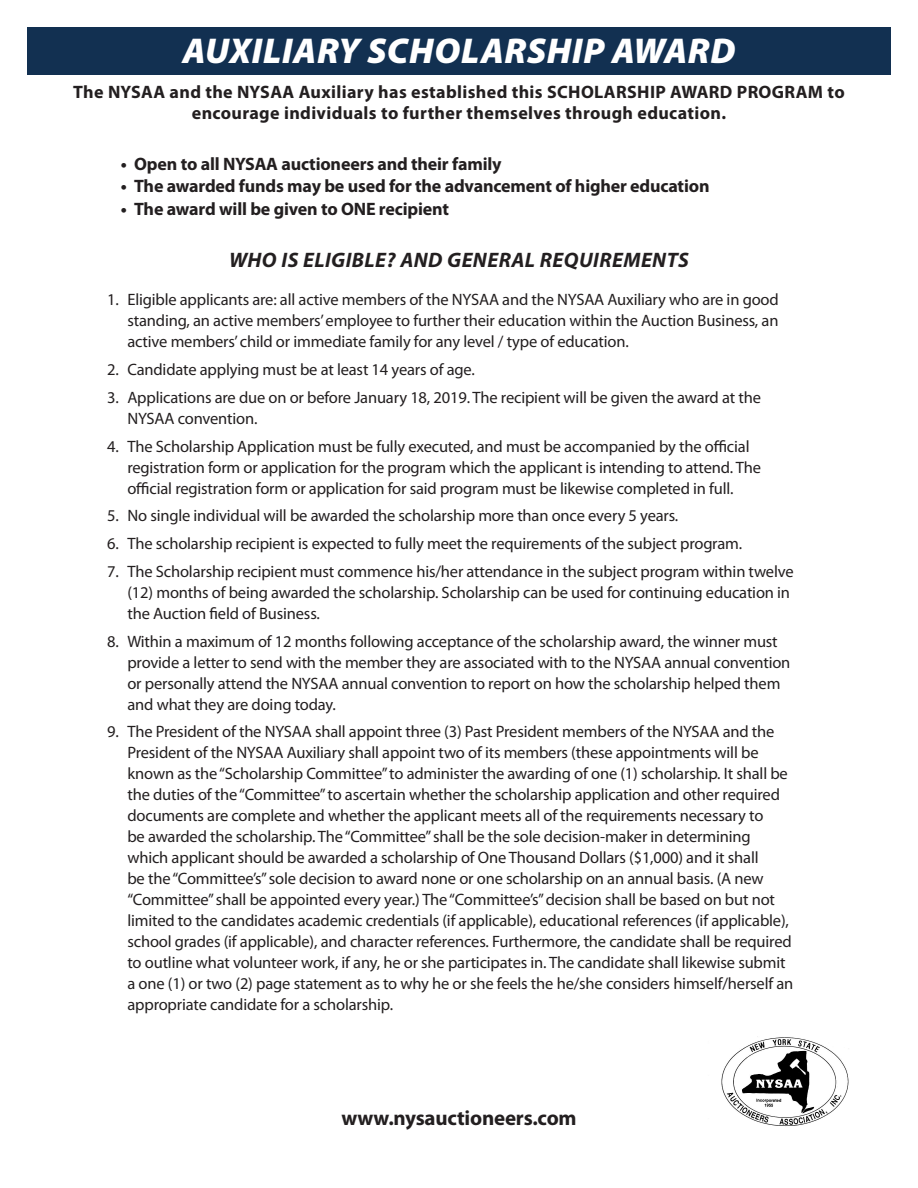
<style>
.page{position:relative;width:918px;height:1188px;background:#fff}
.page>*{position:absolute;margin:0;border:0;box-sizing:border-box;transform-origin:0 0}
.t1{font:italic 900 36px "Myriad Pro";letter-spacing:.02em;color:#fff}
.t2{font:italic 700 21px "Myriad Pro";letter-spacing:.02em;color:#231f20}
.t3{font:700 21px "Myriad Pro";letter-spacing:-.01em;color:#231f20}
.t4{font:700 18px "Myriad Pro";letter-spacing:-.005em;color:#231f20}
.t5{font:700 18px/21.6px "Myriad Pro";letter-spacing:.02em;color:#231f20;text-align:center}
.t6{font:16.5px/21px "Myriad Pro";letter-spacing:-.01em;color:#231f20}
</style>
<div class="page">
<img style="left:721px;top:1036px;width:128px;height:90px">
<div style="left:27px;top:27px;width:864px;height:47px;background:#123051"></div>
<h1 class="t1" style="left:182px;top:31px;width:555px">AUXILIARY SCHOLARSHIP AWARD</h1>
<p class="t5" style="left:73px;top:80px;width:773px">The NYSAA and the NYSAA Auxiliary has established this SCHOLARSHIP AWARD PROGRAM to encourage individuals to further themselves through education.</p>
<p class="t4" style="left:121px;top:152px;width:382px">• Open to all NYSAA auctioneers and their family</p>
<p class="t4" style="left:121px;top:174px;width:590px">• The awarded funds may be used for the advancement of higher education</p>
<p class="t4" style="left:121px;top:197px;width:330px">• The award will be given to ONE recipient</p>
<p class="t2" style="left:229px;top:248px;width:461px">WHO IS ELIGIBLE? AND GENERAL REQUIREMENTS</p>
<p class="t6" style="left:127px;top:289px;width:653px;text-align:justify;text-indent:-20px">1. Eligible applicants are: all active members of the NYSAA and the NYSAA Auxiliary who are in good standing, an active members’ employee to further their education within the Auction Business, an active members’ child or immediate family for any level / type of education.</p>
<p class="t6" style="left:107px;top:359px;width:369px">2. Candidate applying must be at least 14 years of age.</p>
<p class="t6" style="left:127px;top:386px;width:635px;text-indent:-20px">3. Applications are due on or before January 18, 2019. The recipient will be given the award at the<br>NYSAA convention.</p>
<p class="t6" style="left:127px;top:435px;width:635px;text-indent:-20px">4. The Scholarship Application must be fully executed, and must be accompanied by the official registration form or application for the program which the applicant is intending to attend. The official registration form or application for said program must be likewise completed in full.</p>
<p class="t6" style="left:107px;top:505px;width:573px">5. No single individual will be awarded the scholarship more than once every 5 years.</p>
<p class="t6" style="left:107px;top:533px;width:637px">6. The scholarship recipient is expected to fully meet the requirements of the subject program.</p>
<p class="t6" style="left:127px;top:560px;width:668px;text-indent:-20px">7. The Scholarship recipient must commence his/her attendance in the subject program within twelve (12) months of being awarded the scholarship. Scholarship can be used for continuing education in the Auction field of Business.</p>
<p class="t6" style="left:127px;top:630px;width:665px;text-indent:-20px">8. Within a maximum of 12 months following acceptance of the scholarship award, the winner must provide a letter to send with the member they are associated with to the NYSAA annual convention or personally attend the NYSAA annual convention to report on how the scholarship helped them and what they are doing today.</p>
<p class="t6" style="left:127px;top:721px;width:667px;text-indent:-20px">9. The President of the NYSAA shall appoint three (3) Past President members of the NYSAA and the President of the NYSAA Auxiliary shall appoint two of its members (these appointments will be known as the “Scholarship Committee” to administer the awarding of one (1) scholarship. It shall be the duties of the “Committee” to ascertain whether the scholarship application and other required documents are complete and whether the applicant meets all of the requirements necessary to<br>be awarded the scholarship. The “Committee” shall be the sole decision-maker in determining which applicant should be awarded a scholarship of One Thousand Dollars ($1,000) and it shall<br>be the “Committee’s” sole decision to award none or one scholarship on an annual basis. (A new “Committee” shall be appointed every year.) The “Committee’s” decision shall be based on but not limited to the candidates academic credentials (if applicable), educational references (if applicable), school grades (if applicable), and character references. Furthermore, the candidate shall be required to outline what volunteer work, if any, he or she participates in. The candidate shall likewise submit a one (1) or two (2) page statement as to why he or she feels the he/she considers himself/herself an appropriate candidate for a scholarship.</p>
<p class="t3" style="left:341px;top:1104px;width:237px">www.nysauctioneers.com</p>
</div>
